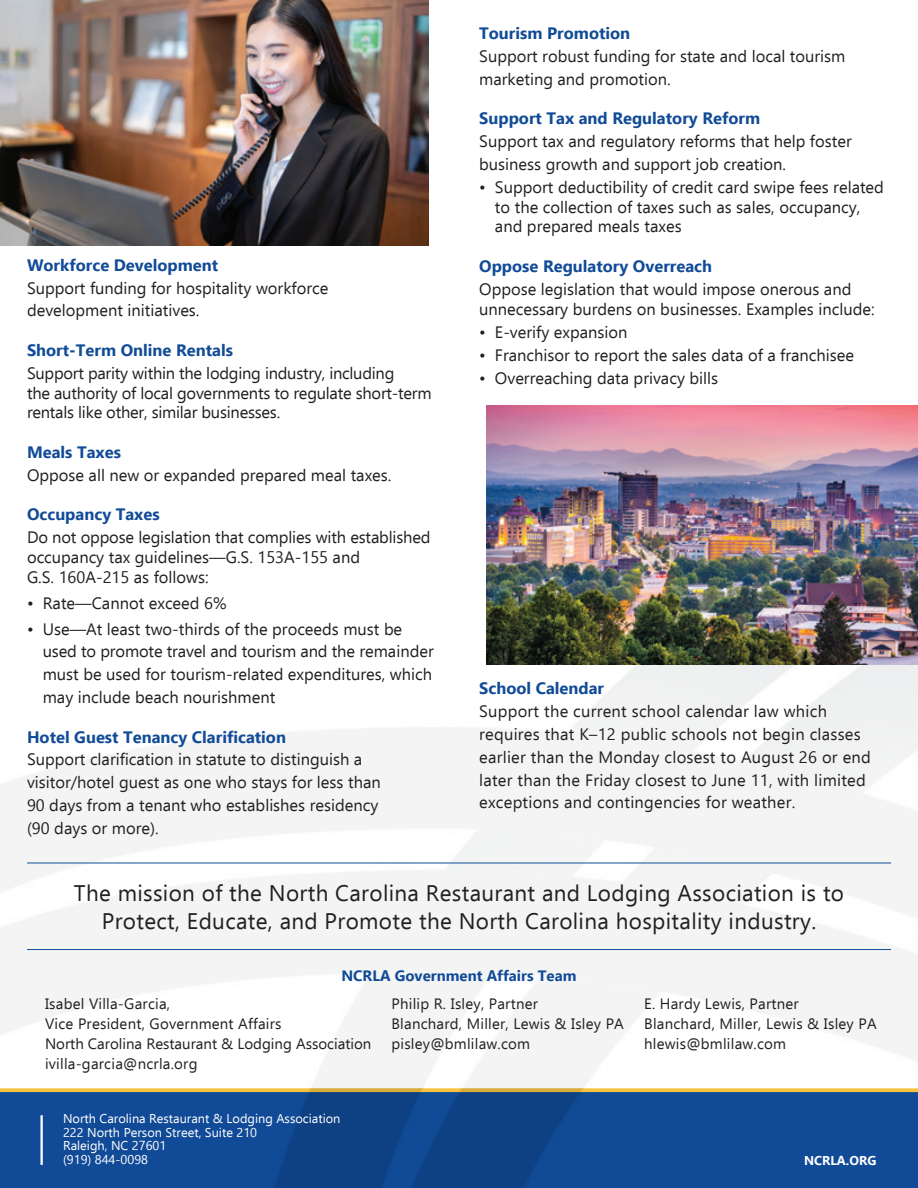
<style>
.page{position:relative;width:918px;height:1188px;background:#fff}
.page>*{position:absolute;margin:0;border:0;box-sizing:border-box;transform-origin:0 0}
.t1{font:22.5px/28.5px "Ebrima";letter-spacing:.015em;color:#231f20;text-align:center}
.t2{font:16.5px/22.8px "Ebrima";color:#231f20}
.t3{font:700 16.5px "Ebrima";color:#114b97}
.t4{font:15px/19.8px "Ebrima";letter-spacing:.015em;color:#231f20}
.t5{font:700 15px "Ebrima";color:#114b97}
.t6{font:12.75px/13.5px "Ebrima";color:#fff}
.t7{font:700 12.75px "Ebrima";color:#fff}
</style>
<div class="page">
<img style="left:0;top:664px;width:918px;height:424px">
<img style="left:0;top:1088px;width:918px;height:100px">
<hr style="left:27px;top:863px;width:864px;height:1px;background:#114b97">
<hr style="left:27px;top:949px;width:864px;height:1px;background:#114b97">
<img style="left:0;top:0;width:428px;height:245px">
<img style="left:486px;top:405px;width:432px;height:259px">
<hr style="left:40px;top:1115px;width:3px;height:50px;background:#fff">
<p class="t3" style="left:27px;top:252px;width:193px">Workforce Development</p>
<p class="t2" style="left:27px;top:276px;width:303px">Support funding for hospitality workforce development initiatives.</p>
<p class="t3" style="left:27px;top:337px;width:208px">Short-Term Online Rentals</p>
<p class="t2" style="left:27px;top:363px;width:406px;line-height:19.8px">Support parity within the lodging industry, including<br>the authority of local governments to regulate short-term rentals like other, similar businesses.</p>
<p class="t3" style="left:27px;top:439px;width:95px">Meals Taxes</p>
<p class="t2" style="left:27px;top:463px;width:366px">Oppose all new or expanded prepared meal taxes.</p>
<p class="t3" style="left:27px;top:502px;width:134px">Occupancy Taxes</p>
<p class="t2" style="left:27px;top:527px;width:405px;line-height:19.8px">Do not oppose legislation that complies with established occupancy tax guidelines—G.S. 153A-155 and<br>G.S. 160A-215 as follows:</p>
<p class="t2" style="left:27px;top:591px;width:201px">• Rate—Cannot exceed 6%</p>
<p class="t2" style="left:43px;top:617px;width:393px;text-indent:-16px">• Use—At least two-thirds of the proceeds must be used to promote travel and tourism and the remainder must be used for tourism-related expenditures, which may include beach nourishment</p>
<p class="t3" style="left:27px;top:724px;width:261px">Hotel Guest Tenancy Clarification</p>
<p class="t2" style="left:27px;top:748px;width:355px">Support clarification in statute to distinguish a visitor/hotel guest as one who stays for less than 90 days from a tenant who establishes residency (90 days or more).</p>
<p class="t3" style="left:479px;top:20px;width:153px">Tourism Promotion</p>
<p class="t2" style="left:479px;top:44px;width:368px">Support robust funding for state and local tourism marketing and promotion.</p>
<p class="t3" style="left:479px;top:106px;width:282px">Support Tax and Regulatory Reform</p>
<p class="t2" style="left:479px;top:129px;width:374px">Support tax and regulatory reforms that help foster business growth and support job creation.</p>
<p class="t2" style="left:495px;top:177px;width:391px;line-height:19.8px;text-indent:-16px">• Support deductibility of credit card swipe fees related to the collection of taxes such as sales, occupancy, and prepared meals taxes</p>
<p class="t3" style="left:479px;top:253px;width:234px">Oppose Regulatory Overreach</p>
<p class="t2" style="left:479px;top:278px;width:397px;line-height:20.2px">Oppose legislation that would impose onerous and unnecessary burdens on businesses. Examples include:</p>
<p class="t2" style="left:479px;top:320px;width:150px">• E-verify expansion</p>
<p class="t2" style="left:479px;top:343px;width:376px">• Franchisor to report the sales data of a franchisee</p>
<p class="t2" style="left:479px;top:366px;width:240px">• Overreaching data privacy bills</p>
<p class="t3" style="left:479px;top:675px;width:126px">School Calendar</p>
<p class="t2" style="left:479px;top:699px;width:393px">Support the current school calendar law which requires that K–12 public schools not begin classes earlier than the Monday closest to August 26 or end later than the Friday closest to June 11, with limited exceptions and contingencies for weather.</p>
<h1 class="t1" style="left:74px;top:878px;width:772px">The mission of the North Carolina Restaurant and Lodging Association is to<br>Protect, Educate, and Promote the North Carolina hospitality industry.</h1>
<p class="t5" style="left:341px;top:963px;width:237px">NCRLA Government Affairs Team</p>
<p class="t4" style="left:45px;top:993px;width:328px">Isabel Villa-Garcia,<br>Vice President, Government Affairs<br>North Carolina Restaurant &amp; Lodging Association ivilla-garcia@ncrla.org</p>
<p class="t4" style="left:392px;top:993px;width:234px">Philip R. Isley, Partner<br>Blanchard, Miller, Lewis &amp; Isley PA pisley@bmlilaw.com</p>
<p class="t4" style="left:644px;top:993px;width:234px">E. Hardy Lewis, Partner<br>Blanchard, Miller, Lewis &amp; Isley PA hlewis@bmlilaw.com</p>
<p class="t6" style="left:63px;top:1111px;width:279px">North Carolina Restaurant &amp; Lodging Association<br>222 North Person Street, Suite 210<br>Raleigh, NC 27601<br>(919) 844-0098</p>
<p class="t7" style="left:804px;top:1151px;width:74px">NCRLA.ORG</p>
</div>
